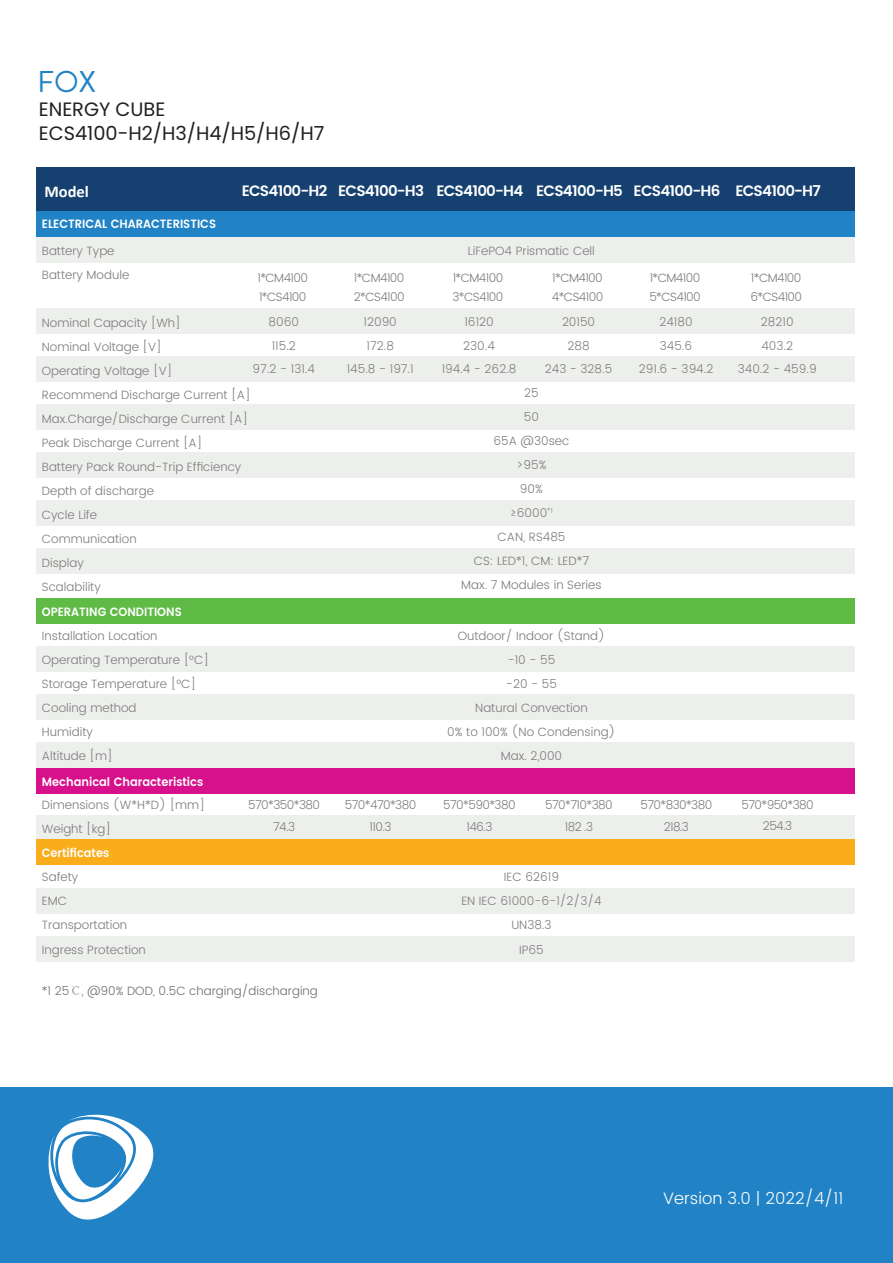
<style>
.page{position:relative;width:893px;height:1263px;background:#fff}
.page>*{position:absolute;margin:0;border:0;box-sizing:border-box;transform-origin:0 0}
.t1{font:30px "Brandon Text";color:#2183c5}
.t2{font:19.35px/24.3px "Poppins";color:#231f20}
.t3{font:300 16.5px "Poppins";color:#fff}
.t4{font:700 16.5px "Calibri";color:#fff}
.t5{font:600 15px "Poppins";letter-spacing:-.05em;color:#fff}
.t6{font:300 12px/24px "Poppins";color:#7b7b7a}
.t7{font:300 12px/18.3px "Poppins";letter-spacing:-.05em;color:#7b7b7a}
.t8{font:600 12px "Poppins";color:#fff;scale:.94 1}
.t9{font:300 12px "Poppins";color:#6d6e71}
.s1{font-family:"Adobe Song Std"}
</style>
<div class="page">
<div style="left:36px;top:168px;width:818px;height:43px;background:#15406f"></div>
<div style="left:36px;top:237px;width:818px;height:25px;background:#edefed"></div>
<div style="left:36px;top:211px;width:818px;height:25px;background:#2183c5"></div>
<div style="left:36px;top:598px;width:818px;height:26px;background:#5fbb46"></div>
<div style="left:36px;top:308px;width:818px;height:25px;background:#edefed"></div>
<div style="left:36px;top:356px;width:818px;height:25px;background:#edefed"></div>
<div style="left:36px;top:404px;width:818px;height:25px;background:#edefed"></div>
<div style="left:36px;top:452px;width:818px;height:25px;background:#edefed"></div>
<div style="left:36px;top:500px;width:818px;height:25px;background:#edefed"></div>
<div style="left:36px;top:548px;width:818px;height:25px;background:#edefed"></div>
<div style="left:36px;top:646px;width:818px;height:26px;background:#edefed"></div>
<div style="left:36px;top:694px;width:818px;height:26px;background:#edefed"></div>
<div style="left:36px;top:742px;width:818px;height:26px;background:#edefed"></div>
<div style="left:36px;top:815px;width:818px;height:26px;background:#edefed"></div>
<div style="left:36px;top:889px;width:818px;height:25px;background:#edefed"></div>
<div style="left:36px;top:937px;width:818px;height:25px;background:#edefed"></div>
<div style="left:36px;top:768px;width:818px;height:25px;background:#d7108b"></div>
<div style="left:36px;top:839px;width:818px;height:26px;background:#f9ad1b"></div>
<div style="left:0;top:1087px;width:893px;height:176px;background:#2183c5"></div>
<svg style="left:48px;top:1114px;width:106px;height:106px"></svg>
<h1 class="t1" style="left:37px;top:64px;width:60px">FOX</h1>
<h2 class="t2" style="left:39px;top:96px;width:287px">ENERGY CUBE<br>ECS4100-H2/H3/H4/H5/H6/H7</h2>
<h3 class="t4" style="left:44px;top:182px;width:46px">Model</h3>
<p class="t8" style="left:42px;top:217px;width:187px">ELECTRICAL CHARACTERISTICS</p>
<p class="t5" style="left:242px;top:182px;width:480px">ECS4100-H2 ECS4100-H3 ECS4100-H4 ECS4100-H5 ECS4100-H6</p>
<p class="t6" style="left:468px;top:238px;width:128px">LiFePO4 Prismatic Cell</p>
<p class="t6" style="left:42px;top:238px;width:89px">Battery Type<br>Battery Module</p>
<p class="t6" style="left:42px;top:310px;width:210px">Nominal Capacity [Wh]<br>Nominal Voltage [V]<br>Operating Voltage [V]<br>Recommend Discharge Current [A]<br>Max.Charge/Discharge Current [A]<br>Peak Discharge Current [A]<br>Battery Pack Round-Trip Efficiency<br>Depth of discharge<br>Cycle Life<br>Communication<br>Display<br>Scalability</p>
<p class="t7" style="left:257px;top:269px;width:52px">1*CM4100<br>1*CS4100</p>
<p class="t7" style="left:354px;top:269px;width:52px">1*CM4100<br>2*CS4100</p>
<p class="t7" style="left:453px;top:269px;width:52px">1*CM4100<br>3*CS4100</p>
<p class="t7" style="left:552px;top:269px;width:53px">1*CM4100<br>4*CS4100</p>
<p class="t7" style="left:649px;top:269px;width:53px">1*CM4100<br>5*CS4100</p>
<p class="t6" style="left:269px;top:309px;width:32px">8060</p>
<p class="t6" style="left:364px;top:309px;width:35px">12090</p>
<p class="t6" style="left:464px;top:309px;width:31px">16120</p>
<p class="t6" style="left:562px;top:309px;width:35px">20150</p>
<p class="t6" style="left:659px;top:309px;width:35px">24180</p>
<p class="t6" style="left:272px;top:334px;width:26px">115.2</p>
<p class="t6" style="left:367px;top:334px;width:29px">172.8</p>
<p class="t6" style="left:463px;top:334px;width:33px">230.4</p>
<p class="t6" style="left:568px;top:333px;width:24px">288</p>
<p class="t6" style="left:660px;top:334px;width:34px">345.6</p>
<p class="t6" style="left:253px;top:357px;width:64px">97.2 - 131.4</p>
<p class="t6" style="left:347px;top:357px;width:69px">145.8 - 197.1</p>
<p class="t6" style="left:442px;top:357px;width:76px">194.4 - 262.8</p>
<p class="t6" style="left:545px;top:357px;width:69px">243 - 328.5</p>
<p class="t6" style="left:639px;top:357px;width:76px">291.6 - 394.2</p>
<p class="t6" style="left:461px;top:381px;width:142px;text-align:center">25<br>50<br>65A @30sec<br>&gt;95%<br>90%<br>≥6000<sup>*1<br></sup>CAN, RS485<br>CS: LED*1, CM: LED*7<br>Max. 7 Modules in Series</p>
<p class="t8" style="left:42px;top:605px;width:150px">OPERATING CONDITIONS</p>
<p class="t6" style="left:42px;top:624px;width:169px">Installation Location<br>Operating Temperature [°C]<br>Storage Temperature [°C]<br>Cooling method<br>Humidity<br>Altitude [m]</p>
<p class="t8" style="left:42px;top:774px;width:173px">Mechanical Characteristics</p>
<p class="t6" style="left:447px;top:624px;width:170px;text-align:center">Outdoor/ Indoor (Stand) -10 - 55<br>-20 - 55<br>Natural Convection<br>0% to 100% (No Condensing)<br>Max. 2,000</p>
<p class="t6" style="left:42px;top:793px;width:165px">Dimensions (W*H*D) [mm]<br>Weight [kg]</p>
<p class="t6" style="left:42px;top:865px;width:105px">Safety<br>EMC<br>Transportation<br>Ingress Protection</p>
<p class="t9" style="left:42px;top:983px;width:277px">*1 25<span class="s1">℃</span>, @90% DOD, 0.5C charging/discharging</p>
<p class="t7" style="left:248px;top:796px;width:73px">570*350*380</p>
<p class="t7" style="left:345px;top:796px;width:73px">570*470*380</p>
<p class="t7" style="left:443px;top:796px;width:74px">570*590*380</p>
<p class="t7" style="left:545px;top:796px;width:69px">570*710*380</p>
<p class="t7" style="left:640px;top:796px;width:73px">570*830*380</p>
<p class="t6" style="left:273px;top:815px;width:24px">74.3</p>
<p class="t6" style="left:370px;top:815px;width:23px">110.3</p>
<p class="t6" style="left:466px;top:815px;width:28px">146.3</p>
<p class="t6" style="left:565px;top:815px;width:30px">182 .3</p>
<p class="t6" style="left:664px;top:815px;width:27px">218.3</p>
<p class="t8" style="left:42px;top:843px;width:73px">Certificates</p>
<p class="t6" style="left:461px;top:865px;width:142px;text-align:center">IEC 62619<br>EN IEC 61000-6-1/2/3/4<br>UN38.3<br>IP65</p>
<p class="t5" style="left:735px;top:182px;width:87px">ECS4100-H7</p>
<p class="t7" style="left:750px;top:269px;width:53px">1*CM4100<br>6*CS4100</p>
<p class="t6" style="left:761px;top:309px;width:34px">28210</p>
<p class="t6" style="left:761px;top:334px;width:33px">403.2</p>
<p class="t6" style="left:738px;top:357px;width:80px">340.2 - 459.9</p>
<p class="t7" style="left:741px;top:795px;width:74px">570*950*380</p>
<p class="t6" style="left:763px;top:814px;width:31px">254.3</p>
<h3 class="t3" style="left:663px;top:1188px;width:182px">Version 3.0 | 2022/4/11</h3>
</div>
